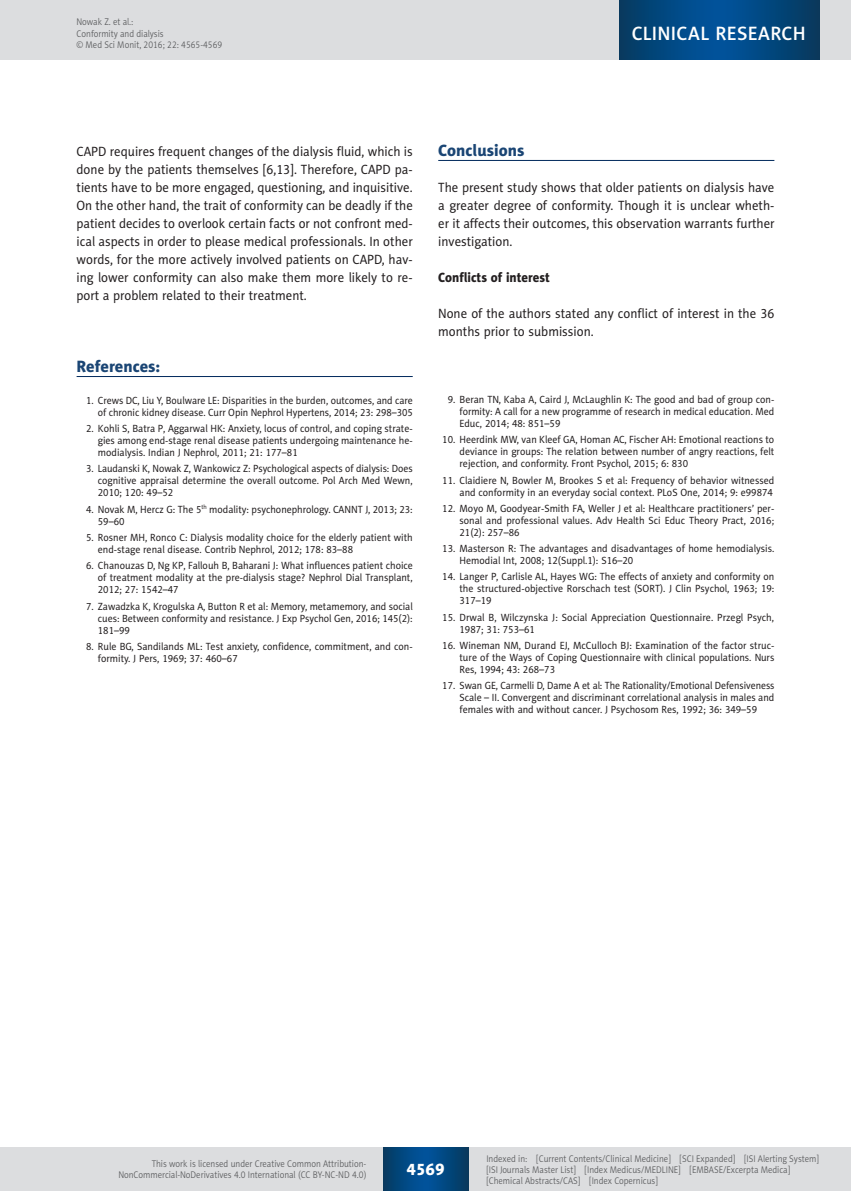
<style>
.page{position:relative;width:851px;height:1191px;background:#fff}
.page>*{position:absolute;margin:0;border:0;box-sizing:border-box;transform-origin:0 0}
.t1{font:19.5px "Naomi Sans EFN Medium";letter-spacing:.015em;color:#fff}
.MSM_Headline_1{font:16.5px "Naomi Sans EFN Heavy";color:#1a4574}
.MSM_Referencje_Tytul{font:16.5px "Naomi Sans EFN Heavy";color:#1a4574}
.t2{font:16.5px "Naomi Sans EFN Heavy";color:#fff}
.MSM_Body{font:13.5px/18px "Naomi Sans EFN";color:#231f20;text-align:justify;scale:.95 1}
.MSM_Headline_2{font:13.5px "Naomi Sans EFN Heavy";color:#231f20;scale:.95 1}
.MSM_Referencje_punkt{font:10.5px/12px "Naomi Sans EFN";color:#231f20;text-align:justify;scale:.95 1}
.MSM_Referencje_punkt-2{font:10.5px/12px "Naomi Sans EFN";color:#231f20;text-align:justify;scale:.94 1}
.MSM_Referencje_punkt-3{font:10.5px/12px "Naomi Sans EFN";color:#231f20;text-align:justify;scale:.93 1}
.t3{font:9.75px/11.2px "Naomi Sans EFN Light";color:#57585a;scale:.9 1}
</style>
<div class="page">
<hr style="left:438px;top:160px;width:336px;height:1px;background:#00295c">
<hr style="left:77px;top:376px;width:335px;height:1px;background:#00295c">
<div style="left:0;top:1148px;width:850px;height:43px;background:#dcdddf"></div>
<svg style="left:383px;top:1147px;width:85px;height:43px;background:#02477e"></svg>
<div style="left:0;top:0;width:850px;height:60px;background:#dcdddf"></div>
<svg style="left:619px;top:0;width:200px;height:60px;background:#02477e"></svg>
<p class="t3" style="left:77px;top:16px;width:163px">Nowak Z. et al.:<br>Conformity and dialysis<br>© Med Sci Monit, 2016; 22: 4565-4569</p>
<h1 class="t1" style="left:631px;top:22px;width:175px">CLINICAL RESEARCH</h1>
<p class="MSM_Body" style="left:77px;top:142px;width:355px">CAPD requires frequent changes of the dialysis fluid, which is done by the patients themselves [6,13]. Therefore, CAPD pa&shy;tients have to be more engaged, questioning, and inquisitive.<br>On the other hand, the trait of conformity can be deadly if the patient decides to overlook certain facts or not confront med&shy;ical aspects in order to please medical professionals. In other words, for the more actively involved patients on CAPD, hav&shy;ing lower conformity can also make them more likely to re&shy;port a problem related to their treatment.</p>
<p class="MSM_Headline_1" style="left:438px;top:140px;width:88px">Conclusions</p>
<p class="MSM_Body" style="left:438px;top:178px;width:355px">The present study shows that older patients on dialysis have a greater degree of conformity. Though it is unclear wheth&shy;er it affects their outcomes, this observation warrants further investigation.</p>
<p class="MSM_Headline_2" style="left:438px;top:269px;width:119px">Conflicts of interest</p>
<p class="MSM_Body" style="left:438px;top:304px;width:355px">None of the authors stated any conflict of interest in the 36 months prior to submission.</p>
<p class="MSM_Referencje_Tytul" style="left:77px;top:356px;width:85px">References:</p>
<p class="MSM_Referencje_punkt-2" style="left:86px;top:394px;width:349px;text-align:right">1. Crews DC, Liu Y, Boulware LE: Disparities in the burden, outcomes, and care of chronic kidney disease. Curr Opin Nephrol Hypertens, 2014; 23: 298–305</p>
<p class="MSM_Referencje_punkt" style="left:98px;top:423px;width:333px;text-indent:-12px">2. Kohli S, Batra P, Aggarwal HK: Anxiety, locus of control, and coping strate&shy;gies among end-stage renal disease patients undergoing maintenance he&shy;modialysis. Indian J Nephrol, 2011; 21: 177–81</p>
<p class="MSM_Referencje_punkt-2" style="left:98px;top:463px;width:336px;text-indent:-12px">3. Laudanski K, Nowak Z, Wankowicz Z: Psychological aspects of dialysis: Does cognitive appraisal determine the overall outcome. Pol Arch Med Wewn, 2010; 120: 49–52</p>
<p class="MSM_Referencje_punkt" style="left:98px;top:503px;width:333px;text-indent:-12px">4. Novak M, Hercz G: The 5<sup>th</sup> modality: psychonephrology. CANNT J, 2013; 23:<br>59–60</p>
<p class="MSM_Referencje_punkt" style="left:98px;top:531px;width:333px;text-indent:-12px">5. Rosner MH, Ronco C: Dialysis modality choice for the elderly patient with end-stage renal disease. Contrib Nephrol, 2012; 178: 83–88</p>
<p class="MSM_Referencje_punkt" style="left:98px;top:560px;width:333px;text-indent:-12px">6. Chanouzas D, Ng KP, Fallouh B, Baharani J: What influences patient choice of treatment modality at the pre-dialysis stage? Nephrol Dial Transplant, 2012; 27: 1542–47</p>
<p class="MSM_Referencje_punkt-2" style="left:98px;top:600px;width:336px;text-indent:-12px">7. Zawadzka K, Krogulska A, Button R et al: Memory, metamemory, and social cues: Between conformity and resistance. J Exp Psychol Gen, 2016; 145(2):<br>181–99</p>
<p class="MSM_Referencje_punkt" style="left:98px;top:640px;width:333px;text-indent:-12px">8. Rule BG, Sandilands ML: Test anxiety, confidence, commitment, and con&shy;formity. J Pers, 1969; 37: 460–67</p>
<p class="MSM_Referencje_punkt" style="left:459px;top:393px;width:333px;text-indent:-12px">9. Beran TN, Kaba A, Caird J, McLaughlin K: The good and bad of group con&shy;formity: A call for a new programme of research in medical education. Med Educ, 2014; 48: 851–59</p>
<p class="MSM_Referencje_punkt" style="left:459px;top:434px;width:333px;text-indent:-17px">10. Heerdink MW, van Kleef GA, Homan AC, Fischer AH: Emotional reactions to deviance in groups: The relation between number of angry reactions, felt rejection, and conformity. Front Psychol, 2015; 6: 830</p>
<p class="MSM_Referencje_punkt" style="left:442px;top:474px;width:351px;text-align:right">11. Claidiere N, Bowler M, Brookes S et al: Frequency of behavior witnessed and conformity in an everyday social context. PLoS One, 2014; 9: e99874</p>
<p class="MSM_Referencje_punkt" style="left:459px;top:502px;width:333px;text-indent:-17px">12. Moyo M, Goodyear-Smith FA, Weller J et al: Healthcare practitioners’ per&shy;sonal and professional values. Adv Health Sci Educ Theory Pract, 2016; 21(2): 257–86</p>
<p class="MSM_Referencje_punkt" style="left:459px;top:542px;width:333px;text-indent:-17px">13. Masterson R: The advantages and disadvantages of home hemodialysis.<br>Hemodial Int, 2008; 12(Suppl.1): S16–20</p>
<p class="MSM_Referencje_punkt" style="left:459px;top:571px;width:333px;text-indent:-17px">14. Langer P, Carlisle AL, Hayes WG: The effects of anxiety and conformity on the structured-objective Rorschach test (SORT). J Clin Psychol, 1963; 19:<br>317–19</p>
<p class="MSM_Referencje_punkt" style="left:459px;top:611px;width:332px;text-indent:-17px">15. Drwal B, Wilczynska J: Social Appreciation Questionnaire. Przegl Psych,<br>1987; 31: 753–61</p>
<p class="MSM_Referencje_punkt" style="left:459px;top:639px;width:333px;text-indent:-17px">16. Wineman NM, Durand EJ, McCulloch BJ: Examination of the factor struc&shy;ture of the Ways of Coping Questionnaire with clinical populations. Nurs Res, 1994; 43: 268–73</p>
<p class="MSM_Referencje_punkt-3" style="left:459px;top:679px;width:340px;text-indent:-17px">17. Swan GE, Carmelli D, Dame A et al: The Rationality/Emotional Defensiveness Scale – II. Convergent and discriminant correlational analysis in males and females with and without cancer. J Psychosom Res, 1992; 36: 349–59</p>
<p class="t3" style="left:118px;top:1158px;width:277px;text-align:right">This work is licensed under Creative Common Attribution-<br>NonCommercial-NoDerivatives 4.0 International (CC BY-NC-ND 4.0)</p>
<h2 class="t2" style="left:406px;top:1159px;width:40px">4569</h2>
<p class="t3" style="left:486px;top:1152px;width:371px">Indexed in: [Current Contents/Clinical Medicine] [SCI Expanded] [ISI Alerting System] [ISI Journals Master List] [Index Medicus/MEDLINE] [EMBASE/Excerpta Medica] [Chemical Abstracts/CAS] [Index Copernicus]</p>
</div>
